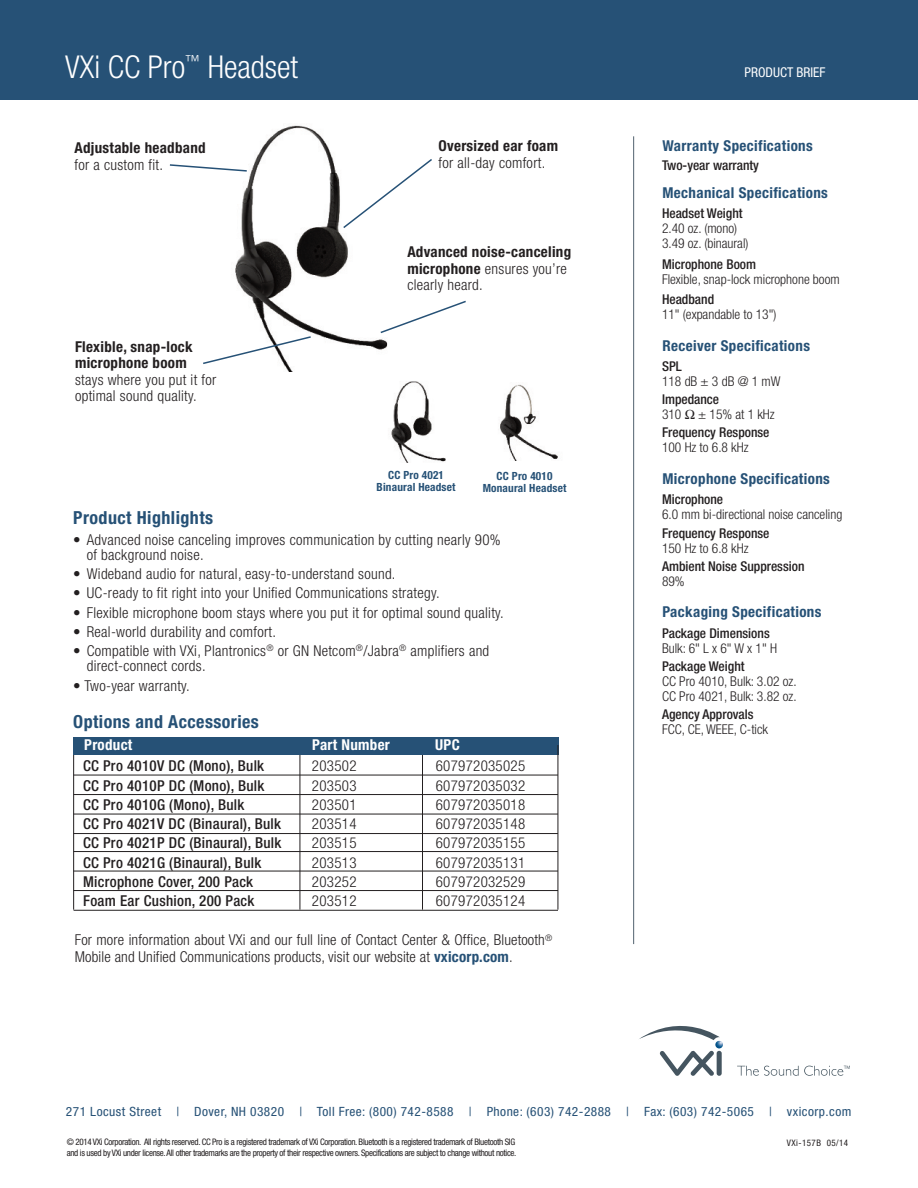
<style>
.page{position:relative;width:918px;height:1188px;background:#fff}
.page>*{position:absolute;margin:0;border:0;box-sizing:border-box;transform-origin:0 0}
.t1{font:300 condensed 31.5px "Helvetica Neue";color:#fff}
.t2{font:700 condensed 18px "Helvetica Neue";letter-spacing:.025em;color:#265176}
.t3{font:300 condensed 15px/19.4px "Helvetica Neue";letter-spacing:.02em;color:#231f20}
.t4{font:500 condensed 15px/19.4px "Helvetica Neue";letter-spacing:.02em;color:#231f20}
.t5{font:700 condensed 15px/16.5px "Helvetica Neue";letter-spacing:.02em;color:#231f20}
.t6{font:700 condensed 15px "Helvetica Neue";letter-spacing:.025em;color:#265176}
.t7{font:700 condensed 15px "Helvetica Neue";letter-spacing:.02em;color:#fff}
.t8{font:700 condensed 15px "Helvetica Neue";letter-spacing:.02em;color:#fff}
.t9{font:300 condensed 13.5px/15px "Helvetica Neue";color:#231f20}
.t10{font:500 condensed 13.5px "Helvetica Neue";color:#231f20}
.t11{font:300 condensed 13.5px "Helvetica Neue";letter-spacing:.24em;color:#231f20}
.t12{font:condensed 13.5px "Helvetica Neue";color:#fff}
.t13{font:condensed 12.75px "Helvetica Neue";letter-spacing:.035em;color:#265176;scale:1.05 1}
.t14{font:700 condensed 11.25px/12px "Helvetica Neue";letter-spacing:.015em;color:#265176;text-align:center}
.t15{font:condensed 9px "Helvetica Neue";letter-spacing:-.035em;color:#231f20}
.t16{font:condensed 9px "Helvetica Neue";letter-spacing:.05em;color:#231f20}
.s1{font-weight:300}
.s2{font-weight:700;color:#265176}
</style>
<div class="page">
<hr style="left:422px;top:745px;width:1px;height:165px;background:#231f20">
<hr style="left:73px;top:745px;width:1px;height:165px;background:#231f20">
<hr style="left:300px;top:745px;width:1px;height:165px;background:#231f20">
<div style="left:0;top:0;width:918px;height:100px;background:#265176"></div>
<svg style="left:639px;top:1026px;width:84px;height:50px"></svg>
<svg style="left:737px;top:1066px;width:113px;height:10px"></svg>
<img style="left:235px;top:125px;width:153px;height:246px">
<div style="left:73px;top:737px;width:486px;height:18px;background:#265176"></div>
<hr style="left:73px;top:775px;width:485px;height:1px;background:#231f20">
<hr style="left:73px;top:794px;width:485px;height:1px;background:#231f20">
<hr style="left:73px;top:814px;width:485px;height:1px;background:#231f20">
<hr style="left:73px;top:833px;width:485px;height:1px;background:#231f20">
<hr style="left:73px;top:851px;width:485px;height:1px;background:#231f20">
<hr style="left:73px;top:871px;width:485px;height:1px;background:#231f20">
<hr style="left:74px;top:890px;width:484px;height:1px;background:#231f20">
<hr style="left:74px;top:910px;width:484px;height:1px;background:#231f20">
<hr style="left:558px;top:745px;width:1px;height:165px;background:#231f20">
<hr style="left:633px;top:136px;width:1px;height:808px;background:#52626f">
<img style="left:500px;top:384px;width:58px;height:76px">
<img style="left:391px;top:381px;width:55px;height:82px">
<svg style="left:169px;top:163px;width:79px;height:10px"></svg>
<svg style="left:203px;top:335px;width:109px;height:30px"></svg>
<svg style="left:342px;top:157px;width:90px;height:73px"></svg>
<svg style="left:379px;top:300px;width:87px;height:34px"></svg>
<h1 class="t1" style="left:65px;top:55px;width:234px">VXi CC Pro<sup>™</sup> Headset</h1>
<p class="t5" style="left:75px;top:141px;width:133px">Adjustable headband</p>
<p class="t3" style="left:75px;top:156px;width:90px">for a custom fit.</p>
<p class="t5" style="left:75px;top:339px;width:119px">Flexible, snap-lock microphone boom</p>
<p class="t3" style="left:75px;top:372px;width:143px;line-height:16.5px">stays where you put it for optimal sound quality.</p>
<p class="t5" style="left:439px;top:139px;width:121px">Oversized ear foam</p>
<p class="t3" style="left:439px;top:154px;width:108px">for all-day comfort.</p>
<p class="t5" style="left:407px;top:245px;width:165px">Advanced noise-canceling microphone <span class="s1">ensures you’re clearly heard.</span></p>
<p class="t14" style="left:377px;top:469px;width:80px">CC Pro 4021<br>Binaural Headset</p>
<p class="t14" style="left:483px;top:469px;width:85px">CC Pro 4010<br>Monaural Headset</p>
<p class="t2" style="left:73px;top:511px;width:141px">Product Highlights</p>
<p class="t3" style="left:87px;top:533px;width:415px;line-height:15px;text-indent:-13px">• Advanced noise canceling improves communication by cutting nearly 90% of background noise.</p>
<p class="t3" style="left:73px;top:565px;width:324px">• Wideband audio for natural, easy-to-understand sound.</p>
<p class="t3" style="left:73px;top:585px;width:368px">• UC-ready to fit right into your Unified Communications strategy.</p>
<p class="t3" style="left:73px;top:604px;width:432px">• Flexible microphone boom stays where you put it for optimal sound quality.</p>
<p class="t3" style="left:73px;top:623px;width:204px">• Real-world durability and comfort.</p>
<p class="t3" style="left:87px;top:645px;width:404px;line-height:15px;text-indent:-13px">• Compatible with VXi, Plantronics<sup>®</sup> or GN Netcom<sup>®</sup>/Jabra<sup>®</sup> amplifiers and direct-connect cords.</p>
<p class="t3" style="left:73px;top:677px;width:118px">• Two-year warranty.</p>
<p class="t2" style="left:73px;top:715px;width:187px">Options and Accessories</p>
<p class="t7" style="left:84px;top:740px;width:50px">Product</p>
<p class="t8" style="left:312px;top:736px;width:79px">Part Number</p>
<p class="t7" style="left:435px;top:740px;width:26px">UPC</p>
<p class="t4" style="left:83px;top:757px;width:200px">CC Pro 4010V DC (Mono), Bulk<br>CC Pro 4010P DC (Mono), Bulk<br>CC Pro 4010G (Mono), Bulk<br>CC Pro 4021V DC (Binaural), Bulk<br>CC Pro 4021P DC (Binaural), Bulk<br>CC Pro 4021G (Binaural), Bulk<br>Microphone Cover, 200 Pack<br>Foam Ear Cushion, 200 Pack</p>
<p class="t3" style="left:312px;top:757px;width:46px;text-align:justify">203502<br>203503<br>203501<br>203514<br>203515<br>203513<br>203252<br>203512</p>
<p class="t3" style="left:436px;top:757px;width:91px;text-align:justify">607972035025<br>607972035032<br>607972035018<br>607972035148<br>607972035155<br>607972035131<br>607972032529<br>607972035124</p>
<p class="t3" style="left:75px;top:933px;width:479px;line-height:16.5px">For more information about VXi and our full line of Contact Center &amp; Office, Bluetooth<sup>®<br></sup>Mobile and Unified Communications products, visit our website at <span class="s2">vxicorp.com</span>.</p>
<p class="t12" style="left:745px;top:67px;width:82px">PRODUCT BRIEF</p>
<p class="t6" style="left:662px;top:136px;width:152px">Warranty Specifications</p>
<p class="t10" style="left:662px;top:160px;width:98px">Two-year warranty</p>
<p class="t6" style="left:662px;top:184px;width:167px">Mechanical Specifications</p>
<p class="t10" style="left:662px;top:209px;width:82px">Headset Weight</p>
<p class="t9" style="left:662px;top:222px;width:88px">2.40 oz. (mono)<br>3.49 oz. (binaural)</p>
<p class="t10" style="left:662px;top:259px;width:96px">Microphone Boom</p>
<p class="t9" style="left:662px;top:273px;width:179px">Flexible, snap-lock microphone boom</p>
<p class="t10" style="left:662px;top:295px;width:54px">Headband</p>
<p class="t9" style="left:662px;top:308px;width:116px">11" (expandable to 13")</p>
<p class="t6" style="left:662px;top:336px;width:149px">Receiver Specifications</p>
<p class="t10" style="left:662px;top:361px;width:21px">SPL</p>
<p class="t9" style="left:662px;top:375px;width:120px">118dB±3dB@1mW</p>
<p class="t10" style="left:662px;top:395px;width:59px">Impedance</p>
<p class="t9" style="left:662px;top:408px;width:114px">310 ± 15% at 1 kHz</p>
<p class="t10" style="left:662px;top:428px;width:109px">Frequency Response</p>
<p class="t9" style="left:662px;top:441px;width:88px">100 Hz to 6.8 kHz</p>
<p class="t6" style="left:662px;top:470px;width:169px">Microphone Specifications</p>
<p class="t10" style="left:662px;top:495px;width:63px">Microphone</p>
<p class="t9" style="left:662px;top:508px;width:182px">6.0 mm bi-directional noise canceling</p>
<p class="t10" style="left:662px;top:528px;width:109px">Frequency Response</p>
<p class="t9" style="left:662px;top:541px;width:88px">150 Hz to 6.8 kHz</p>
<p class="t10" style="left:662px;top:561px;width:144px">Ambient Noise Suppression</p>
<p class="t9" style="left:662px;top:575px;width:24px">89%</p>
<p class="t6" style="left:662px;top:603px;width:161px">Packaging Specifications</p>
<p class="t10" style="left:662px;top:628px;width:109px">Package Dimensions</p>
<p class="t11" style="left:662px;top:643px;width:116px">Bulk:6"Lx6"Wx1"H</p>
<p class="t10" style="left:662px;top:661px;width:84px">Package Weight</p>
<p class="t9" style="left:662px;top:675px;width:136px">CC Pro 4010, Bulk: 3.02 oz.<br>CC Pro 4021, Bulk: 3.82 oz.</p>
<p class="t10" style="left:662px;top:709px;width:93px">Agency Approvals</p>
<p class="t9" style="left:662px;top:723px;width:108px">FCC, CE, WEEE, C-tick</p>
<p class="t13" style="left:66px;top:1107px;width:750px">271 Locust Street | Dover, NH 03820 | Toll Free: (800) 742-8588 | Phone: (603) 742-2888 | Fax: (603) 742-5065 | vxicorp.com</p>
<p class="t15" style="left:67px;top:1139px;width:450px">© 2014 VXi Corporation. All rights reserved. CC Pro is a registered trademark of VXi Corporation. Bluetooth is a registered trademark of Bluetooth SIG</p>
<p class="t16" style="left:787px;top:1140px;width:63px">VXi-157B 05/14</p>
<p class="t15" style="left:67px;top:1149px;width:451px">and is used by VXi under license.All other trademarks are the property of their respective owners. Specifications are subject to change without notice.</p>
</div>
